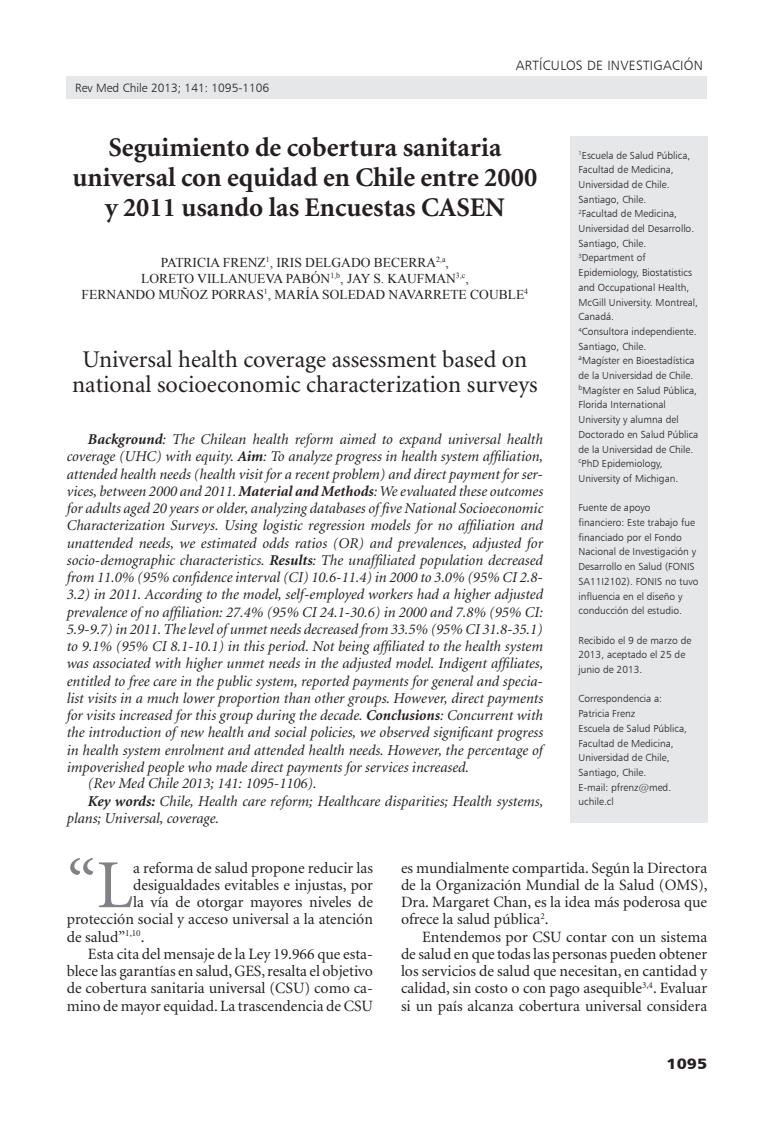
<style>
.page{position:relative;width:774px;height:1134px;background:#fff}
.page>*{position:absolute;margin:0;border:0;box-sizing:border-box;transform-origin:0 0}
._1texto{font:68.85px "Minion";color:#808285}
._2titulo{font:700 27px/30px "Minion";color:#231f20;text-align:center}
._1resumen{font:24px/25.5px "Minion";color:#231f20;text-align:center}
._1texto-2{font:15.75px/17.2px "Minion";color:#231f20;text-align:justify}
._1resumen-2{font:italic 15px/17.2px "Minion";color:#231f20;text-align:justify}
.t1{font:15px "Humanist 777 BT Black B";color:#231f20;scale:1.1 1}
._1autor{font:13.5px/16.2px "Times New Roman";color:#231f20;text-align:center}
.t2{font:13.5px "Humanist 777 BT Light B";letter-spacing:.02em;color:#231f20}
.t3{font:12px "Humanist 777 BT Light B";color:#231f20}
._1datos{font:10.2px/14.7px "Humanist 777 BT Light B";color:#231f20}
.s1{font-weight:700}
</style>
<div class="page">
<div style="left:67px;top:77px;width:640px;height:22px;background:#e6e7e9"></div>
<div style="left:570px;top:136px;width:137px;height:687px;background:#e6e7e9"></div>
<p class="t3" style="left:75px;top:81px;width:196px">Rev Med Chile 2013; 141: 1095-1106</p>
<p class="t2" style="left:516px;top:57px;width:189px">artículos de investigación</p>
<p class="_2titulo" style="left:73px;top:133px;width:466px">Seguimiento de cobertura sanitaria universal con equidad en Chile entre 2000 y 2011 usando las Encuestas CASEN</p>
<p class="_1autor" style="left:82px;top:254px;width:448px">PATRICIA FRENZ<sup>1</sup>, IRIS DELGADO BECERRA<sup>2,a</sup>,<br>LORETO VILLANUEVA PABÓN<sup>1,b</sup>, JAY S. KAUFMAN<sup>3,c</sup>,<br>FERNANDO MUÑOZ PORRAS<sup>1</sup>, MARÍA SOLEDAD NAVARRETE COUBLE<sup>4</sup></p>
<p class="_1resumen" style="left:72px;top:347px;width:467px">Universal health coverage assessment based on national socioeconomic characterization surveys</p>
<p class="_1resumen-2" style="left:67px;top:431px;width:478px;text-indent:21px"><span class="s1">Background</span>: The Chilean health reform aimed to expand universal health coverage (UHC) with equity. <span class="s1">Aim</span>: To analyze progress in health system affiliation, attended health needs (health visit for a recent problem) and direct payment for ser&shy;vices, between 2000 and 2011. <span class="s1">Material and Methods</span>: We evaluated these outcomes for adults aged 20 years or older, analyzing databases of five National Socioeconomic Characterization Surveys. Using logistic regression models for no affiliation and unattended needs, we estimated odds ratios (OR) and prevalences, adjusted for socio-demographic characteristics. <span class="s1">Results</span>: The unaffiliated population decreased from 11.0% (95% confidence interval (CI) 10.6-11.4) in 2000 to 3.0% (95% CI 2.8- 3.2) in 2011. According to the model, self-employed workers had a higher adjusted prevalence of no affiliation: 27.4% (95% CI 24.1-30.6) in 2000 and 7.8% (95% CI:<br>5.9-9.7) in 2011. The level of unmet needs decreased from 33.5% (95% CI 31.8-35.1) to 9.1% (95% CI 8.1-10.1) in this period. Not being affiliated to the health system was associated with higher unmet needs in the adjusted model. Indigent affiliates, entitled to free care in the public system, reported payments for general and specia&shy;list visits in a much lower proportion than other groups. However, direct payments for visits increased for this group during the decade. <span class="s1">Conclusions</span>: Concurrent with the introduction of new health and social policies, we observed significant progress in health system enrolment and attended health needs. However, the percentage of impoverished people who made direct payments for services increased.</p>
<p class="_1resumen-2" style="left:88px;top:776px;width:230px">(Rev Med Chile 2013; 141: 1095-1106).</p>
<p class="_1resumen-2" style="left:67px;top:793px;width:478px;text-indent:21px"><span class="s1">Key words:</span> Chile, Health care reform; Healthcare disparities; Health systems, plans; Universal, coverage.</p>
<p class="_1datos" style="left:578px;top:147px;width:113px"><sup>1</sup>Escuela de Salud Pública,<br>Facultad de Medicina,<br>U niversidad de Chile.<br>Santiago, Chile.</p>
<p class="_1datos" style="left:578px;top:206px;width:117px"><sup>2</sup>Facultad de Medicina,<br>U niversidad del Desarrollo.<br>Santiago, Chile.</p>
<p class="_1datos" style="left:578px;top:250px;width:121px"><sup>3</sup>Department of<br>E pidemiology, Biostatistics and Occupational Health,<br>McGill U niversity. Montreal,<br>Canadá.</p>
<p class="_1datos" style="left:578px;top:324px;width:120px"><sup>4</sup>Consultora independiente.<br>Santiago, Chile.</p>
<p class="_1datos" style="left:578px;top:353px;width:118px"><sup>a</sup>Magíster en Bioestadística de la U niversidad de Chile.</p>
<p class="_1datos" style="left:578px;top:383px;width:121px"><sup>b</sup>Magíster en Salud Pública,<br>Florida I nternational<br>U niversity y alumna del<br>Doctorado en Salud Pública de la U niversidad de Chile.</p>
<p class="_1datos" style="left:578px;top:456px;width:101px"><sup>c</sup>PhD Epidemiology,<br>U niversity of Michigan.</p>
<p class="_1datos" style="left:578px;top:500px;width:119px">Fuente de apoyo financiero: Este trabajo fue financiado por el Fondo<br>Nacional de I nvestigación y<br>Desarrollo en Salud (FONIS<br>SA11I2102). FONIS</p>
<p class="_1datos" style="left:578px;top:574px;width:122px;text-indent:87px">no tuvo influencia en el diseño y conducción del estudio.</p>
<p class="_1datos" style="left:578px;top:633px;width:114px">Recibido el 9 de marzo de<br>2013, aceptado el 25 de junio de 2013.</p>
<p class="_1datos" style="left:578px;top:691px;width:85px">Correspondencia a:</p>
<p class="_1datos" style="left:578px;top:706px;width:58px">Patricia Frenz</p>
<p class="_1datos" style="left:578px;top:721px;width:110px">Escuela de Salud Pública,<br>Facultad de Medicina,<br>U niversidad de Chile,<br>Santiago, Chile.</p>
<p class="_1datos" style="left:578px;top:780px;width:94px">E-mail: pfrenz@med. uchile.cl</p>
<p class="_1texto" style="left:67px;top:851px;width:68px">“L</p>
<p class="_1texto-2" style="left:133px;top:860px;width:241px">a reforma de salud propone reducir las</p>
<p class="_1texto-2" style="left:133px;top:877px;width:241px">desigualdades evitables e injustas, por</p>
<p class="_1texto-2" style="left:133px;top:894px;width:241px">la vía de otorgar mayores niveles de</p>
<p class="_1texto-2" style="left:67px;top:911px;width:308px">protección social y acceso universal a la atención</p>
<p class="_1texto-2" style="left:67px;top:929px;width:79px">de salud”<sup>1,10</sup>.</p>
<p class="_1texto-2" style="left:67px;top:946px;width:308px;text-indent:21px">Esta cita del mensaje de la Ley 19.966 que esta&shy;blece las garantías en salud, GES, resalta el objetivo de cobertura sanitaria universal (CSU) como ca&shy;mino de mayor equidad. La trascendencia de CSU</p>
<p class="_1texto-2" style="left:401px;top:860px;width:308px">es mundialmente compartida. Según la Directora de la Organización Mundial de la Salud (OMS), Dra. Margaret Chan, es la idea más poderosa que ofrece la salud pública<sup>2</sup>.</p>
<p class="_1texto-2" style="left:401px;top:929px;width:308px;text-indent:21px">Entendemos por CSU contar con un sistema de salud en que todas las personas pueden obtener los servicios de salud que necesitan, en cantidad y calidad, sin costo o con pago asequible<sup>3,4</sup>. Evaluar si un país alcanza cobertura universal considera</p>
<p class="t1" style="left:666px;top:1054px;width:38px">1095</p>
</div>
